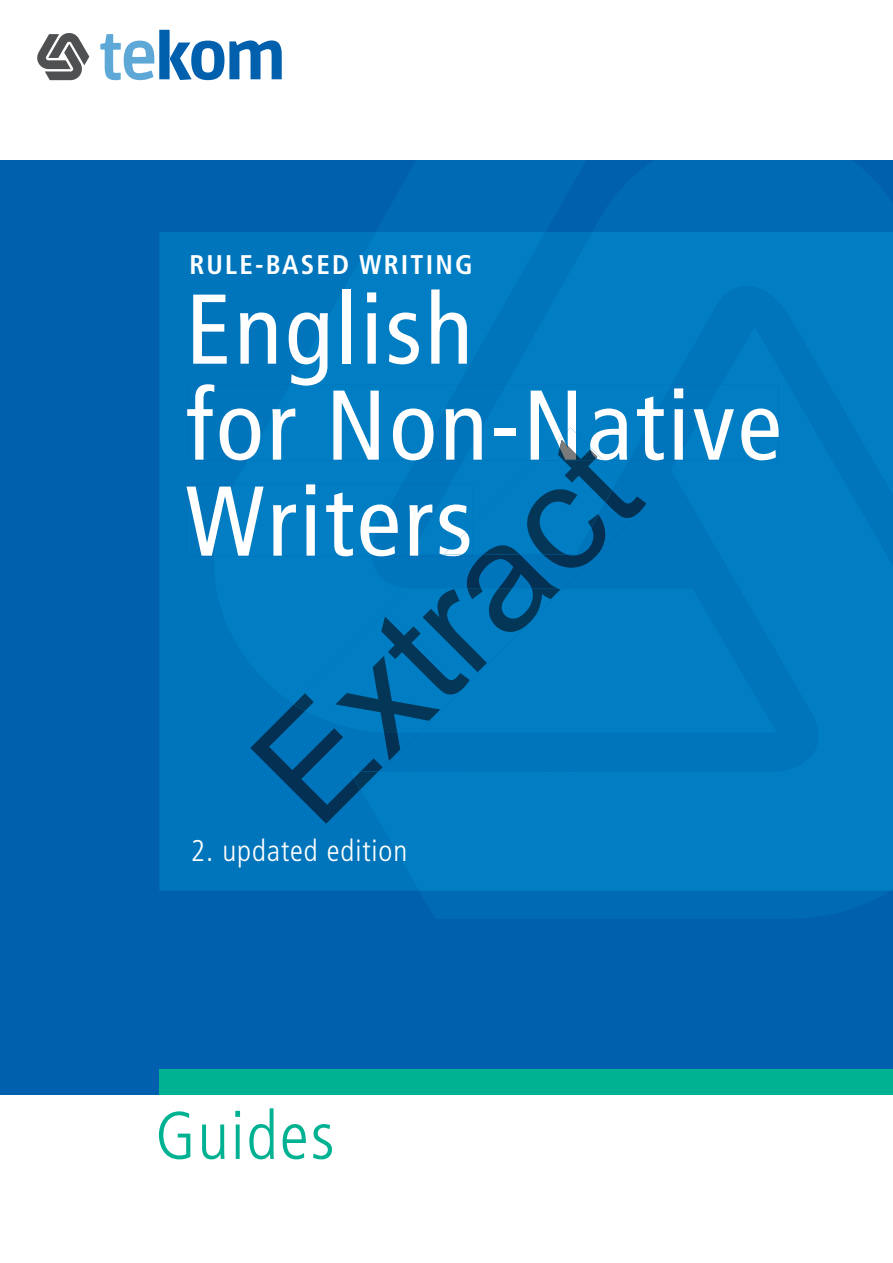
<style>
.page{position:relative;width:893px;height:1263px;background:#fff}
.page>*{position:absolute;margin:0;border:0;box-sizing:border-box;transform-origin:0 0}
.t1{font:149.85px "Arial";color:#033657}
.t2{font:condensed 99px/96px "Frutiger";letter-spacing:.03em;color:#fff}
.t3{font:300 condensed 67.5px "Frutiger";letter-spacing:.03em;color:#00b192}
.t4{font:300 condensed 30px "Frutiger";letter-spacing:.03em;color:#fff}
.t5{font:700 condensed 27px "Frutiger";letter-spacing:.08em;color:#fff}
</style>
<div class="page">
<div style="left:0;top:160px;width:892px;height:935px;background:#0060ae"></div>
<svg style="left:100px;top:30px;width:182px;height:50px"></svg>
<svg style="left:37px;top:33px;width:52px;height:47px"></svg>
<div style="left:159px;top:232px;width:202px;height:659px;background:#0075bc"></div>
<div style="left:212px;top:232px;width:237px;height:501px;background:#0075bc"></div>
<div style="left:449px;top:232px;width:443px;height:94px;background:#007dc3"></div>
<div style="left:361px;top:326px;width:531px;height:565px;background:#007dc3"></div>
<div style="left:187px;top:384px;width:591px;height:76px;background:#007dc3"></div>
<div style="left:186px;top:484px;width:64px;height:72px;background:#0075bc"></div>
<div style="left:159px;top:1069px;width:733px;height:26px;background:#00b192"></div>
<div style="left:250px;top:477px;width:397px;height:348px;background:#007dc3"></div>
<div style="left:294px;top:588px;width:116px;height:145px;background:#007dc3"></div>
<div style="left:472px;top:460px;width:148px;height:95px;background:#007dc3"></div>
<div style="left:350px;top:771px;width:31px;height:20px;background:#007dc3"></div>
<div style="left:538px;top:428px;width:65px;height:32px;background:#007dc3"></div>
<svg style="left:558px;top:440px;width:39px;height:20px"></svg>
<hr style="left:442px;top:555px;width:30px;height:1px;background:#0075bc">
<div style="left:443px;top:525px;width:29px;height:30px;background:#007dc3"></div>
<p class="t5" style="left:190px;top:253px;width:284px">RULE-BASED WRITING</p>
<p class="t2" style="left:186px;top:289px;width:597px">English<br>for Non- tive<br>Writers</p>
<p class="t2" style="left:523px;top:385px;width:111px">Na</p>
<h1 class="t1" style="left:219px;top:734px;width:468px;rotate:-45deg">Extract</h1>
<p class="t4" style="left:191px;top:838px;width:218px">2. updated edition</p>
<p class="t3" style="left:155px;top:1108px;width:180px">Guides</p>
</div>
